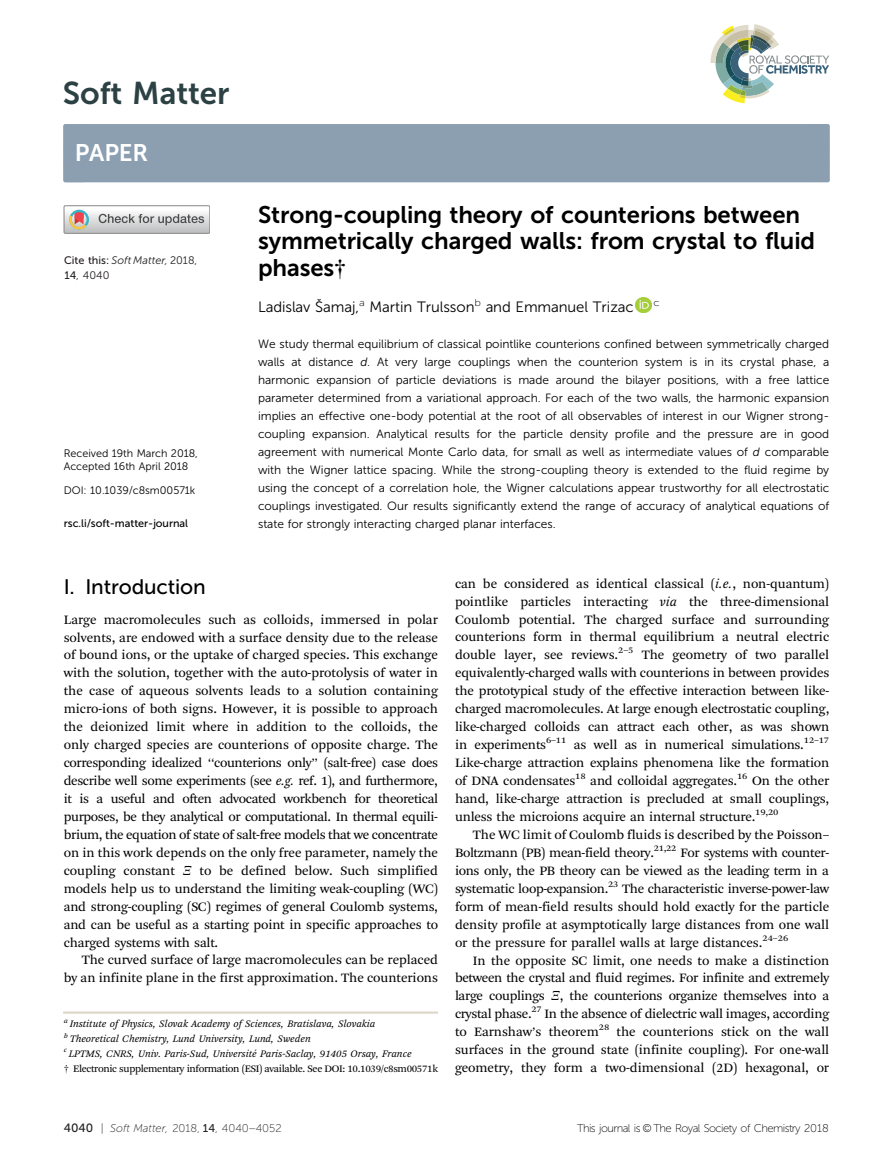
<style>
.page{position:relative;width:893px;height:1170px;background:#fff}
.page>*{position:absolute;margin:0;border:0;box-sizing:border-box;transform-origin:0 0}
.t1{font:31.35px "Adv OT2 c 8 ce 45 a";color:#2c4144}
.t2{font:23.85px/26.8px "Adv OT2 c 8 ce 45 a";color:#000}
.t3{font:23.85px "Adv OT2 c 8 ce 45 a";color:#fff}
.t4{font:20.85px "Adv O Td 3 a 5 f 740";color:#000}
.t5{font:15px "Adv OT9 b 12 cd 41";color:#000}
.t6{font:13.5px/18px "Adv OT999035 f 4";color:#000;text-align:justify}
.t7{font:12px/18px "Adv OT9 b 12 cd 41";color:#000;text-align:justify}
.t8{font:11.25px "Museo Sans 100";letter-spacing:-.05em;color:#000}
.t9{font:11.25px "Museo Sans 100";color:#231f20}
.t10{font:10.95px/15px "Museo Sans 500";color:#231f20}
.t11{font:10.8px/13.5px "Adv OT9 b 12 cd 41";color:#000}
.t12{font:10.8px "Adv O Td 3 a 5 f 740";color:#000}
.t13{font:10.5px/14.9px "Adv O Tce 71 c 481.I";color:#000}
.t14{font:10.5px "Adv OT999035 f 4";letter-spacing:-.025em;color:#000}
.t15{font:9.9px "Adv OT4199 d 003";color:#000;scale:1.13 1}
.s1{font-family:"Museo Sans 300";font-style:italic}
.s2{font-family:"Museo Sans 300"}
.s3{font-family:"Adv OT9 d 60 b 855.B"}
.s4{font-family:"Adv O Td 168 d 80 a.I"}
.s5{font-family:"Adv O Tce 71 c 481.I"}
.s6{font-family:"Adv Pi 2"}
.s7{font-family:"Adv O Tf 9433 e 2 d"}
.s8{font-family:"Museo Sans 500";font-size:12px}
.s9{font-style:italic}
.s10{font-family:"Museo Sans 500"}
</style>
<div class="page">
<img style="left:636px;top:297px;width:15px;height:16px">
<svg style="left:64px;top:206px;width:146px;height:27px"></svg>
<div style="left:64px;top:205px;width:146px;height:28px;border:1px solid #898789"></div>
<svg style="left:99px;top:214px;width:105px;height:11px"></svg>
<svg style="left:68px;top:210px;width:21px;height:20px"></svg>
<svg style="left:64px;top:1011px;width:374px;height:2px"></svg>
<div style="left:83px;top:144px;width:726px;height:18px;background:#8b9fb1"></div>
<div style="left:83px;top:124px;width:726px;height:20px;background:#8b9fb1"></div>
<svg style="left:809px;top:124px;width:21px;height:21px"></svg>
<div style="left:809px;top:144px;width:20px;height:18px;background:#8b9fb1"></div>
<svg style="left:809px;top:161px;width:21px;height:21px"></svg>
<div style="left:83px;top:162px;width:726px;height:20px;background:#8b9fb1"></div>
<svg style="left:63px;top:161px;width:21px;height:21px"></svg>
<div style="left:64px;top:144px;width:19px;height:18px;background:#8b9fb1"></div>
<svg style="left:63px;top:124px;width:21px;height:21px"></svg>
<svg style="left:710px;top:24px;width:119px;height:79px"></svg>
<h1 class="t1" style="left:63px;top:82px;width:168px">Soft Matter</h1>
<h2 class="t3" style="left:75px;top:144px;width:75px">PAPER</h2>
<p class="t10" style="left:64px;top:253px;width:135px">Cite this: <span class="s1">Soft Matter,</span> <span class="s2">2018,<br></span>14<span class="s2">, 4040</span></p>
<p class="t11" style="left:64px;top:447px;width:135px">Received 19th March 2018,<br>Accepted 16th April 2018</p>
<p class="t11" style="left:64px;top:484px;width:133px">DOI: 10.1039/c8sm00571k</p>
<p class="t12" style="left:64px;top:519px;width:126px">rsc.li/soft-matter-journal</p>
<h2 class="t2" style="left:258px;top:203px;width:558px">Strong-coupling theory of counterions between symmetrically charged walls: from crystal to fluid phases<span class="s3">†</span></h2>
<p class="t5" style="left:258px;top:301px;width:377px">Ladislav Sˇamaj,<sup>a</sup> Martin Trulsson<sup>b</sup> and Emmanuel Trizac</p>
<p class="t15" style="left:653px;top:298px;width:7px">c</p>
<p class="t7" style="left:258px;top:336px;width:573px">We study thermal equilibrium of classical pointlike counterions confined between symmetrically charged walls at distance <span class="s4">d</span>. At very large couplings when the counterion system is in its crystal phase, a harmonic expansion of particle deviations is made around the bilayer positions, with a free lattice parameter determined from a variational approach. For each of the two walls, the harmonic expansion implies an effective one-body potential at the root of all observables of interest in our Wigner strong&shy;coupling expansion. Analytical results for the particle density profile and the pressure are in good agreement with numerical Monte Carlo data, for small as well as intermediate values of <span class="s4">d</span> comparable with the Wigner lattice spacing. While the strong-coupling theory is extended to the fluid regime by using the concept of a correlation hole, the Wigner calculations appear trustworthy for all electrostatic couplings investigated. Our results significantly extend the range of accuracy of analytical equations of state for strongly interacting charged planar interfaces.</p>
<h3 class="t4" style="left:64px;top:579px;width:143px">I. Introduction</h3>
<p class="t6" style="left:64px;top:611px;width:376px">Large macromolecules such as colloids, immersed in polar solvents, are endowed with a surface density due to the release of bound ions, or the uptake of charged species. This exchange with the solution, together with the auto-protolysis of water in the case of aqueous solvents leads to a solution containing micro-ions of both signs. However, it is possible to approach the deionized limit where in addition to the colloids, the only charged species are counterions of opposite charge. The corresponding idealized ‘‘counterions only’’ (salt-free) case does describe well some experiments (see <span class="s5">e.g.</span> ref. 1), and furthermore, it is a useful and often advocated workbench for theoretical purposes, be they analytical or computational. In thermal equili&shy;brium, the equation of state of salt-free models that we concentrate on in this work depends on the only free parameter, namely the coupling constant <span class="s6">X</span> to be defined below. Such simplified models help us to understand the limiting weak-coupling (WC) and strong-coupling (SC) regimes of general Coulomb systems, and can be useful as a starting point in specific approaches to charged systems with salt.</p>
<p class="t6" style="left:64px;top:952px;width:376px;text-align:right">The curved surface of large macromolecules can be replaced<br>by an infinite plane in the first approximation. The counterions</p>
<p class="t13" style="left:64px;top:1017px;width:349px"><sup>a</sup> Institute of Physics, Slovak Academy of Sciences, Bratislava, Slovakia<br><sup>b</sup> Theoretical Chemistry, Lund University, Lund, Sweden<br><sup>c</sup> LPTMS, CNRS, Univ. Paris-Sud, Universite´ Paris-Saclay, 91405 Orsay, France</p>
<p class="t14" style="left:64px;top:1064px;width:376px"><span class="s7">†</span> Electronic supplementary information (ESI) available. See DOI: 10.1039/c8sm00571k</p>
<p class="t6" style="left:455px;top:575px;width:376px">can be considered as identical classical (<span class="s5">i.e.</span>, non-quantum) pointlike particles interacting <span class="s5">via</span> the three-dimensional Coulomb potential. The charged surface and surrounding counterions form in thermal equilibrium a neutral electric double layer, see reviews.<sup>2–5</sup> The geometry of two parallel equivalently-charged walls with counterions in between provides the prototypical study of the effective interaction between like&shy;charged macromolecules. At large enough electrostatic coupling, like-charged colloids can attract each other, as was shown in experiments<sup>6–11</sup> as well as in numerical simulations.<sup>12–17<br></sup>Like-charge attraction explains phenomena like the formation of DNA condensates<sup>18</sup> and colloidal aggregates.<sup>16</sup> On the other hand, like-charge attraction is precluded at small couplings, unless the microions acquire an internal structure.<sup>19,20</sup></p>
<p class="t6" style="left:455px;top:826px;width:376px;text-indent:18px">The WC limit of Coulomb fluids is described by the Poisson– Boltzmann (PB) mean-field theory.<sup>21,22</sup> For systems with counter&shy;ions only, the PB theory can be viewed as the leading term in a systematic loop-expansion.<sup>23</sup> The characteristic inverse-power-law form of mean-field results should hold exactly for the particle density profile at asymptotically large distances from one wall or the pressure for parallel walls at large distances.<sup>24–26</sup></p>
<p class="t6" style="left:455px;top:952px;width:376px;text-indent:18px">In the opposite SC limit, one needs to make a distinction between the crystal and fluid regimes. For infinite and extremely large couplings <span class="s6">X</span>, the counterions organize themselves into a crystal phase.<sup>27</sup> In the absence of dielectric wall images, according to Earnshaw’s theorem<sup>28</sup> the counterions stick on the wall surfaces in the ground state (infinite coupling). For one-wall geometry, they form a two-dimensional (2D) hexagonal, or</p>
<p class="t9" style="left:64px;top:1121px;width:219px"><span class="s8">4040</span> | <span class="s9">Soft Matter,</span> 2018, <span class="s10">14</span>, 4040--4052</p>
<p class="t8" style="left:577px;top:1121px;width:253px">This journal is © The Royal Society of Chemistry 2018</p>
</div>
